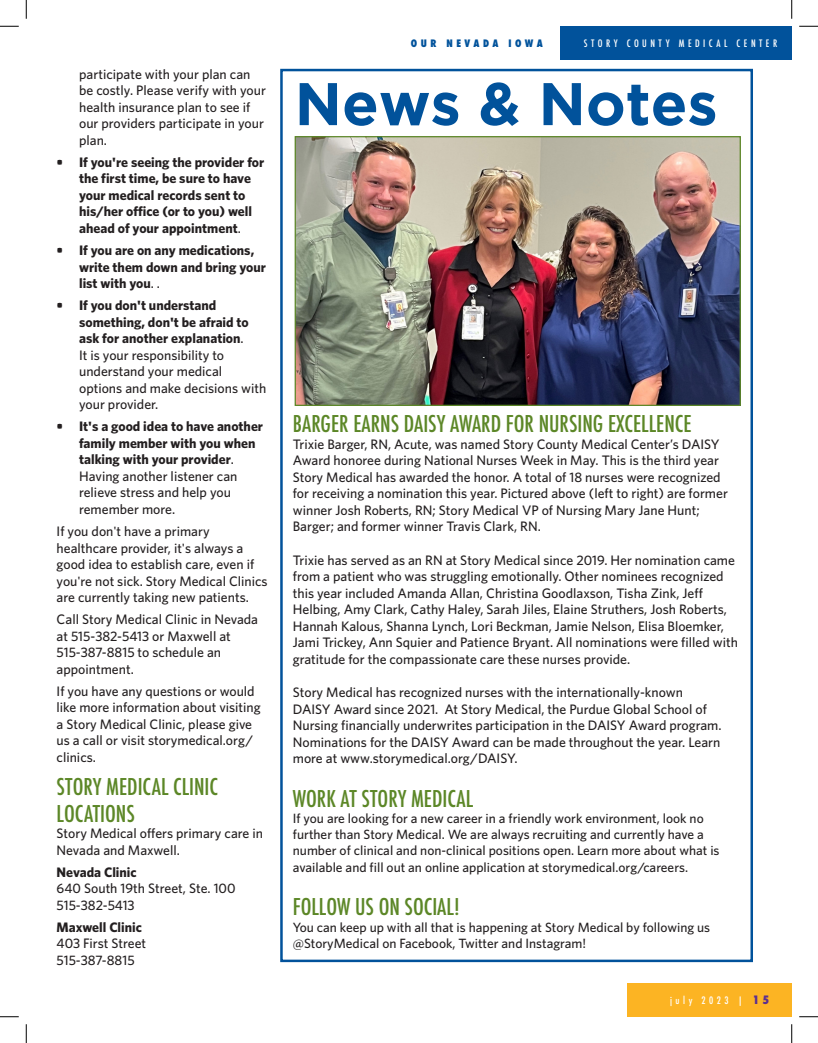
<style>
.page{position:relative;width:818px;height:1043px;background:#fff}
.page>*{position:absolute;margin:0;border:0;box-sizing:border-box;transform-origin:0 0}
.t1{font:700 60px "Gotham";color:#01529b}
.t2{font:500 condensed 22.5px/27px "Futura";color:#5c8727}
.t3{font:500 13.75px/16.5px "Whitney";color:#231f20}
.t4{font:700 13.75px/16.5px "Whitney";color:#231f20}
.t5{font:500 13.5px/16.1px "Whitney";color:#231f20}
.t6{font:800 condensed 11.25px "Futura";color:#5b2e91}
.t7{font:500 condensed 10px "Futura";letter-spacing:.35em;color:#fff}
.t8{font:800 condensed 10px "Futura";letter-spacing:.35em;color:#01529b}
.s1{font-weight:500}
.s2{font-weight:700}
.s3{font-weight:800;font-size:12.5px;color:#5b2e91}
</style>
<div class="page">
<div style="left:627px;top:983px;width:164px;height:33px;background:#fcb423"></div>
<div style="left:560px;top:26px;width:231px;height:34px;background:#01529b"></div>
<img style="left:296px;top:138px;width:442px;height:266px">
<div style="left:294px;top:136px;width:446px;height:270px;border:1px solid #5c8727"></div>
<svg style="left:0;top:25px;width:19px;height:2px"></svg>
<svg style="left:799px;top:25px;width:19px;height:2px"></svg>
<svg style="left:0;top:1016px;width:19px;height:1px"></svg>
<svg style="left:799px;top:1016px;width:19px;height:1px"></svg>
<svg style="left:25px;top:0;width:2px;height:19px"></svg>
<svg style="left:25px;top:1024px;width:2px;height:18px"></svg>
<svg style="left:791px;top:0;width:1px;height:19px"></svg>
<svg style="left:791px;top:1024px;width:1px;height:18px"></svg>
<p class="t3" style="left:79px;top:65px;width:188px">participate with your plan can be costly. Please verify with your health insurance plan to see if our providers participate in your plan.</p>
<p class="t4" style="left:79px;top:153px;width:187px;text-indent:-22px">• If you're seeing the provider for the first time, be sure to have your medical records sent to his/her office (or to you) well ahead of your appointment<span class="s1">.</span></p>
<p class="t4" style="left:79px;top:242px;width:188px;text-indent:-22px">• If you are on any medications, write them down and bring your list with you<span class="s1">. .</span></p>
<p class="t3" style="left:79px;top:297px;width:189px;text-indent:-22px"><span class="s2">• If you don't understand something, don't be afraid to ask for another explanation</span>.<br>It is your responsibility to understand your medical options and make decisions with your provider.</p>
<p class="t4" style="left:79px;top:418px;width:185px;text-indent:-22px">• It's a good idea to have another family member with you when talking with your provider<span class="s1">.<br>Having another listener can relieve stress and help you remember more.</span></p>
<p class="t3" style="left:57px;top:522px;width:212px">If you don't have a primary healthcare provider, it's always a good idea to establish care, even if you're not sick. Story Medical Clinics are currently taking new patients.</p>
<p class="t3" style="left:57px;top:611px;width:203px">Call Story Medical Clinic in Nevada at 515-382-5413 or Maxwell at<br>515-387-8815 to schedule an appointment.</p>
<p class="t3" style="left:57px;top:682px;width:206px">If you have any questions or would like more information about visiting a Story Medical Clinic, please give us a call or visit storymedical.org/ clinics.</p>
<p class="t2" style="left:57px;top:773px;width:163px">STORY MEDICAL CLINIC<br>LOCATIONS</p>
<p class="t3" style="left:57px;top:824px;width:208px">Story Medical offers primary care in<br>Nevada and Maxwell.</p>
<p class="t3" style="left:57px;top:863px;width:180px"><span class="s2">Nevada Clinic<br></span>640 South 19th Street, Ste. 100<br>515-382-5413</p>
<p class="t3" style="left:57px;top:918px;width:91px"><span class="s2">Maxwell Clinic<br></span>403 First Street<br>515-387-8815</p>
<p class="t8" style="left:411px;top:36px;width:134px">OUR NEVADA IOWA</p>
<p class="t7" style="left:583px;top:36px;width:195px">STORY COUNTY MEDICAL CENTER</p>
<p class="t1" style="left:294px;top:69px;width:424px">News &amp; Notes</p>
<p class="t2" style="left:293px;top:410px;width:400px">BARGER EARNS DAISY AWARD FOR NURSING EXCELLENCE</p>
<p class="t3" style="left:293px;top:435px;width:436px">Trixie Barger, RN, Acute, was named Story County Medical Center’s DAISY Award honoree during National Nurses Week in May. This is the third year Story Medical has awarded the honor. A total of 18 nurses were recognized for receiving a nomination this year. Pictured above (left to right) are former winner Josh Roberts, RN; Story Medical VP of Nursing Mary Jane Hunt; Barger; and former winner Travis Clark, RN.</p>
<p class="t3" style="left:293px;top:551px;width:446px">Trixie has served as an RN at Story Medical since 2019. Her nomination came from a patient who was struggling emotionally. Other nominees recognized this year included Amanda Allan, Christina Goodlaxson, Tisha Zink, Jeff Helbing, Amy Clark, Cathy Haley, Sarah Jiles, Elaine Struthers, Josh Roberts, Hannah Kalous, Shanna Lynch, Lori Beckman, Jamie Nelson, Elisa Bloemker, Jami Trickey, Ann Squier and Patience Bryant. All nominations were filled with gratitude for the compassionate care these nurses provide.</p>
<p class="t3" style="left:293px;top:683px;width:430px">Story Medical has recognized nurses with the internationally-known DAISY Award since 2021. At Story Medical, the Purdue Global School of Nursing financially underwrites participation in the DAISY Award program.<br>Nominations for the DAISY Award can be made throughout the year. Learn more at www.storymedical.org/DAISY.</p>
<p class="t2" style="left:293px;top:785px;width:182px">WORK AT STORY MEDICAL</p>
<p class="t5" style="left:293px;top:810px;width:428px">If you are looking for a new career in a friendly work environment, look no further than Story Medical. We are always recruiting and currently have a number of clinical and non-clinical positions open. Learn more about what is available and fill out an online application at storymedical.org/careers.</p>
<p class="t2" style="left:293px;top:893px;width:169px">FOLLOW US ON SOCIAL!</p>
<p class="t5" style="left:293px;top:918px;width:419px">You can keep up with all that is happening at Story Medical by following us @StoryMedical on Facebook, Twitter and Instagram!</p>
<p class="t7" style="left:670px;top:994px;width:100px">july 2023 | <span class="s3">11</span></p>
<p class="t6" style="left:752px;top:992px;width:18px">1 5</p>
<p class="t7" style="left:668px;top:994px;width:75px">july 2023 |</p>
</div>
